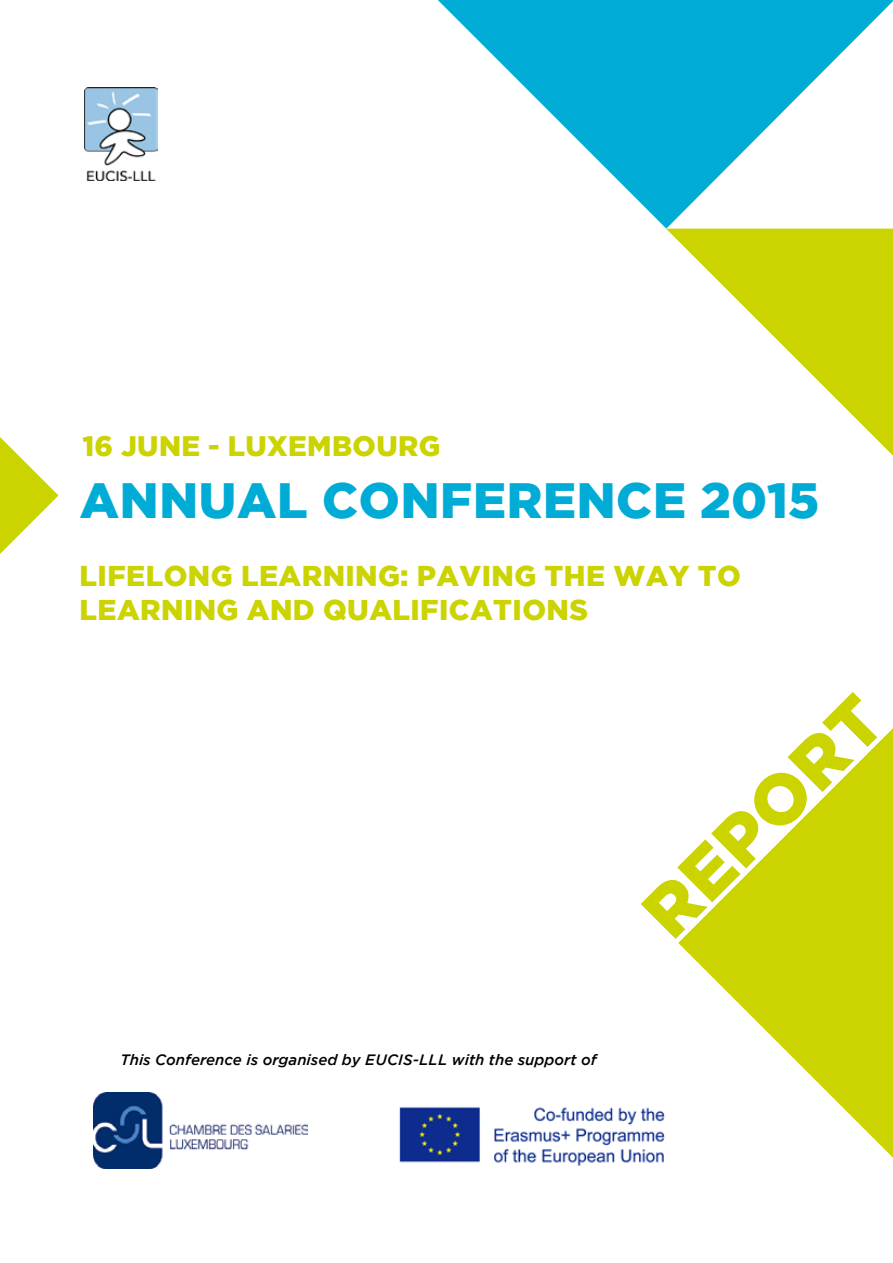
<style>
.page{position:relative;width:893px;height:1263px;background:#fff}
.page>*{position:absolute;margin:0;border:0;box-sizing:border-box;transform-origin:0 0}
.t1{font:900 70.5px "Gotham";color:#cbd300}
.t2{font:900 49.5px "Gotham";letter-spacing:.015em;color:#00acd6}
.t3{font:900 28.65px/34.3px "Gotham";letter-spacing:.015em;color:#cbd300}
.t4{font:900 28.2px "Gotham";letter-spacing:.015em;color:#cbd300}
.t5{font:italic 500 15px "Gotham";color:#000}
</style>
<div class="page">
<svg style="left:678px;top:728px;width:215px;height:430px"></svg>
<svg style="left:666px;top:229px;width:227px;height:227px"></svg>
<svg style="left:438px;top:0;width:455px;height:229px"></svg>
<svg style="left:0;top:437px;width:59px;height:117px"></svg>
<svg style="left:678px;top:728px;width:203px;height:215px"></svg>
<img style="left:85px;top:87px;width:72px;height:93px">
<img style="left:94px;top:1093px;width:213px;height:75px">
<img style="left:399px;top:1106px;width:266px;height:60px">
<p class="t4" style="left:83px;top:430px;width:359px">16 JUNE - LUXEMBOURG</p>
<h2 class="t2" style="left:80px;top:471px;width:741px">ANNUAL CONFERENCE 2015</h2>
<p class="t3" style="left:80px;top:558px;width:663px">LIFELONG LEARNING: PAVING THE WAY TO<br>LEARNING AND QUALIFICATIONS</p>
<h1 class="t1" style="left:626px;top:895px;width:60px;rotate:-45deg">REPORT</h1>
<p class="t5" style="left:120px;top:1051px;width:479px">This Conference is organised by eucis-lll with the support of</p>
</div>
